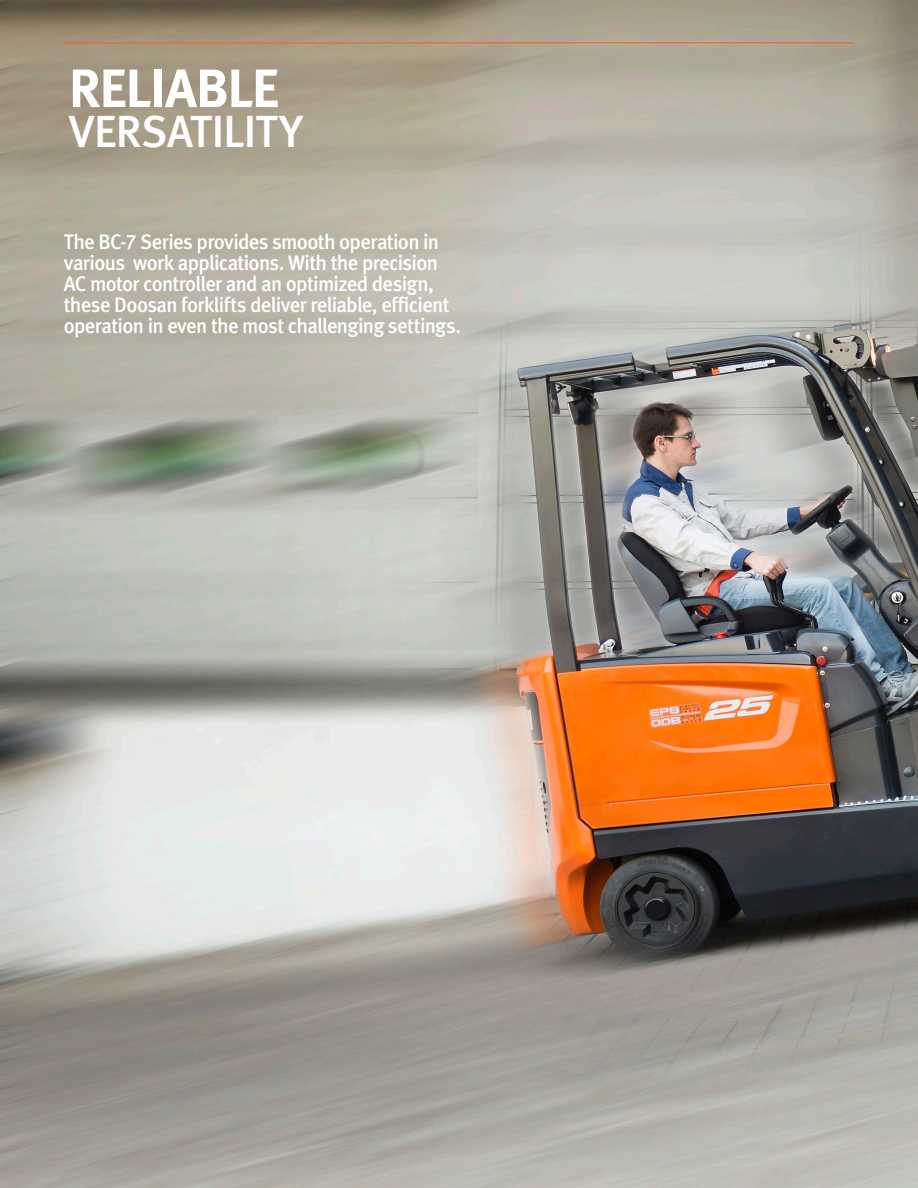
<style>
.page{position:relative;width:918px;height:1188px;background:#fff}
.page>*{position:absolute;margin:0;border:0;box-sizing:border-box;transform-origin:0 0}
.t1{font:54px "Meta Bold LF";letter-spacing:-.015em;color:#fff}
.t2{font:45px "Meta Medium LF";letter-spacing:-.015em;color:#fff}
.t3{font:21px/21px "Meta Medium LF";letter-spacing:-.035em;color:#fff}
</style>
<div class="page">
<img style="left:0;top:0;width:918px;height:1188px">
<hr style="left:64px;top:42px;width:790px;height:1px;background:#f26537">
<p class="t1" style="left:69px;top:56px;width:211px">RELIABLE</p>
<p class="t2" style="left:69px;top:105px;width:235px">VERSATILITY</p>
<p class="t3" style="left:64px;top:232px;width:399px">The BC-7 Series provides smooth operation in various work applications. With the precision AC motor controller and an optimized design, these Doosan forklifts deliver reliable, efficient operation in even the most challenging settings.</p>
</div>
